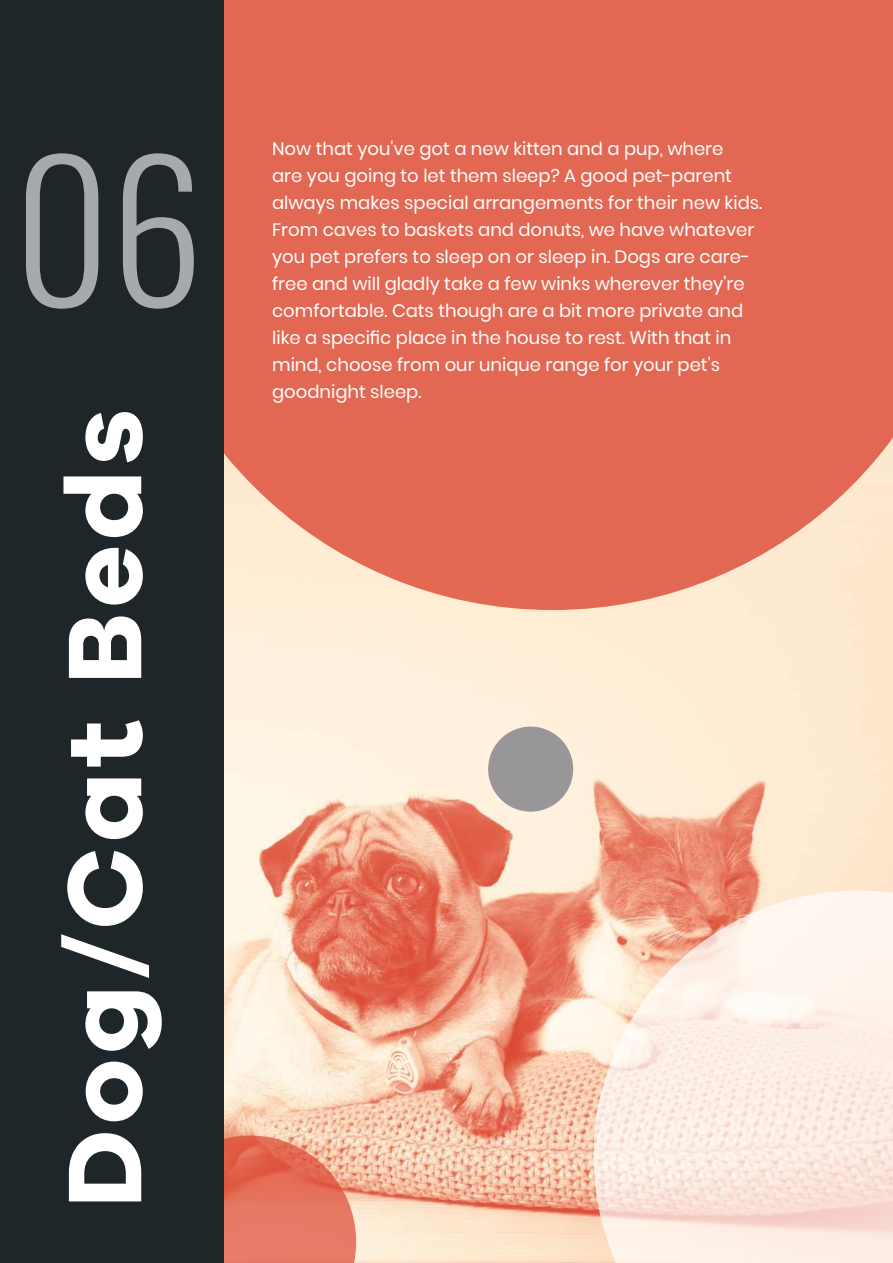
<style>
.page{position:relative;width:893px;height:1263px;background:#fff}
.page>*{position:absolute;margin:0;border:0;box-sizing:border-box;transform-origin:0 0}
.t1{font:300 187.5px "Oswald";color:#a7aaac}
.t2{font:700 108px "Galano Grotesque";letter-spacing:.05em;color:#fff}
.t3{font:18px/27px "Poppins";color:#fff}
</style>
<div class="page">
<img style="left:223px;top:610px;width:670px;height:653px">
<svg style="left:223px;top:0;width:670px;height:610px;background:#e4725d"></svg>
<svg style="left:594px;top:890px;width:299px;height:373px;background:#fbe6dc"></svg>
<div style="left:488px;top:727px;width:85px;height:85px;background:#989699;border-radius:50%"></div>
<svg style="left:223px;top:1135px;width:133px;height:128px;background:#e57c66"></svg>
<div style="left:0;top:0;width:223px;height:1263px;background:#1f262a"></div>
<h1 class="t1" style="left:14px;top:64px;width:192px">06</h1>
<h2 class="t2" style="left:38px;top:1208px;width:800px;rotate:-90deg">Dog/Cat Beds</h2>
<p class="t3" style="left:272px;top:135px;width:492px">Now that you've got a new kitten and a pup, where<br>are you going to let them sleep? A good pet-parent always makes special arrangements for their new kids.<br>From caves to baskets and donuts, we have whatever you pet prefers to sleep on or sleep in. Dogs are care&shy;free and will gladly take a few winks wherever they're comfortable. Cats though are a bit more private and like a specific place in the house to rest. With that in mind, choose from our unique range for your pet's goodnight sleep.</p>
</div>
